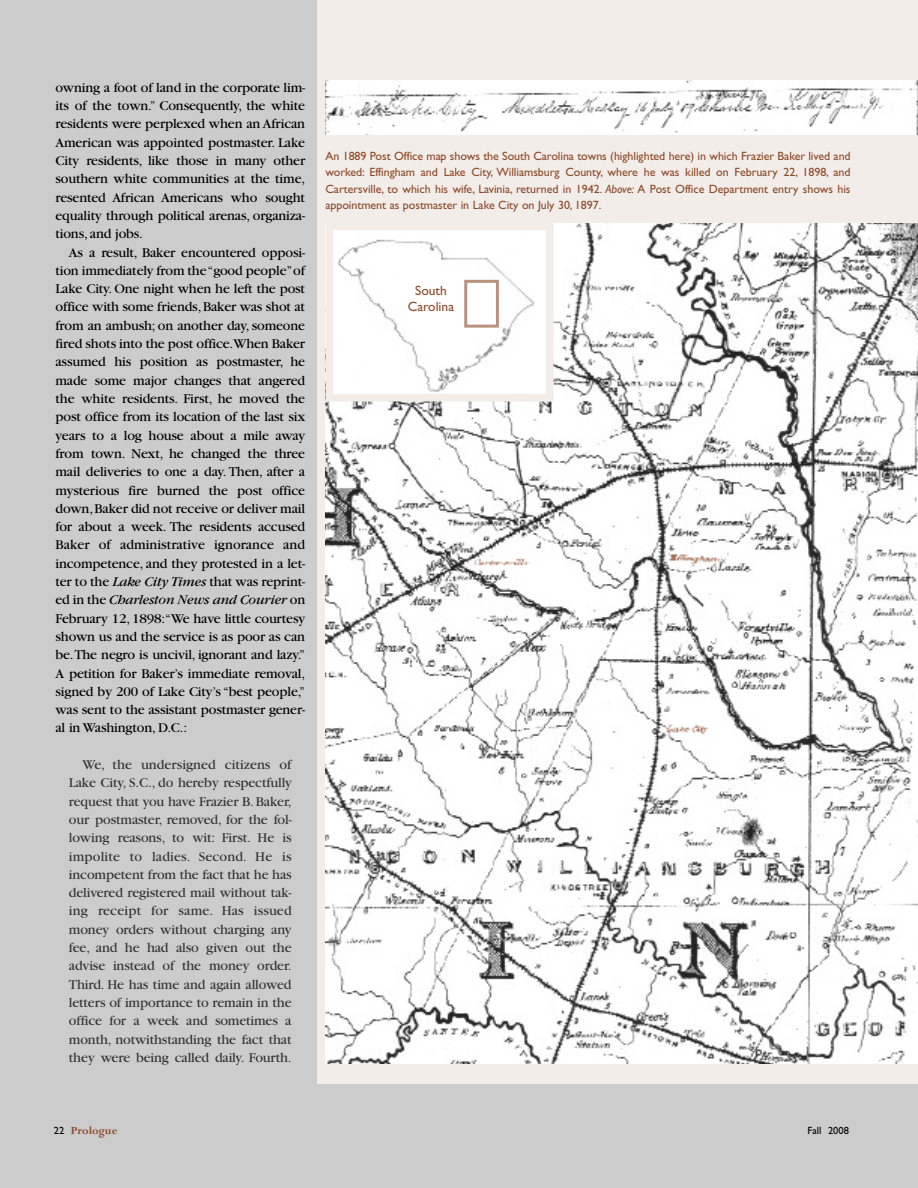
<style>
.page{position:relative;width:918px;height:1188px;background:#ccc}
.page>*{position:absolute;margin:0;border:0;box-sizing:border-box;transform-origin:0 0}
.t1{font:14.1px/18.3px "Garamond";letter-spacing:-.01em;color:#000;text-align:justify}
.t2{font:14.1px/18.3px "Garamond";letter-spacing:-.01em;color:#333;text-align:justify}
.t3{font:13.5px/16.2px "Gill Sans";color:#8b4928;text-align:center}
.t4{font:12px/16.5px "Gill Sans";letter-spacing:-.005em;color:#8b4928;text-align:justify}
.t5{font:700 12px "Perpetua";color:#8b4928}
.t6{font:10.5px "Gill Sans";color:#000}
.s1{font-style:italic}
.s2{font-family:"Gill Sans";font-weight:400;font-size:10.5px;color:#000}
</style>
<div class="page">
<div style="left:317px;top:0;width:601px;height:1083px;background:#f3ede9"></div>
<img style="left:326px;top:80px;width:592px;height:54px">
<img style="left:326px;top:223px;width:592px;height:841px">
<img style="left:472px;top:558px;width:61px;height:11px">
<img style="left:666px;top:723px;width:45px;height:11px">
<img style="left:668px;top:552px;width:52px;height:13px">
<div style="left:329px;top:226px;width:221px;height:172px;background:#fff"></div>
<img style="left:337px;top:239px;width:198px;height:153px">
<div style="left:326px;top:223px;width:228px;height:178px;border:8px solid #f3ede9"></div>
<div style="left:466px;top:281px;width:31px;height:45px;background:#fff"></div>
<div style="left:464px;top:280px;width:35px;height:48px;border:3px solid #b9927e"></div>
<p class="t1" style="left:56px;top:80px;width:251px">owning a foot of land in the corporate lim&shy;its of the town.” Consequently, the white residents were perplexed when an African American was appointed postmaster. Lake City residents, like those in many other southern white communities at the time, resented African Americans who sought equality through political arenas, organiza&shy;tions, and jobs.</p>
<p class="t1" style="left:55px;top:244px;width:251px;text-indent:14px">As a result, Baker encountered opposi&shy;tion immediately from the “good people”of Lake City. One night when he left the post office with some friends,Baker was shot at from an ambush; on another day, someone fired shots into the post office.When Baker assumed his position as postmaster, he made some major changes that angered the white residents. First, he moved the post office from its location of the last six years to a log house about a mile away from town. Next, he changed the three mail deliveries to one a day. Then, after a mysterious fire burned the post office down,Baker did not receive or deliver mail for about a week. The residents accused Baker of administrative ignorance and incompetence, and they protested in a let&shy;ter to the <span class="s1">Lake City Times</span> that was reprint&shy;ed in the <span class="s1">Charleston News and Courier</span> on February 12, 1898:“We have little courtesy shown us and the service is as poor as can be.The negro is uncivil, ignorant and lazy.” A petition for Baker’s immediate removal, signed by 200 of Lake City’s “best people,” was sent to the assistant postmaster gener&shy;al in Washington, D.C.:</p>
<p class="t2" style="left:69px;top:757px;width:224px;text-indent:14px">We, the undersigned citizens of Lake City, S.C., do hereby respectfully request that you have Frazier B. Baker, our postmaster, removed, for the fol&shy;lowing reasons, to wit: First. He is impolite to ladies. Second. He is incompetent from the fact that he has delivered registered mail without tak&shy;ing receipt for same. Has issued money orders without charging any fee, and he had also given out the advise instead of the money order.<br>Third. He has time and again allowed letters of importance to remain in the office for a week and sometimes a month, notwithstanding the fact that they were being called daily. Fourth.</p>
<p class="t4" style="left:326px;top:149px;width:527px">An 1889 Post Office map shows the South Carolina towns (highlighted here) in which Frazier Baker lived and worked: Effingham and Lake City, Williamsburg County, where he was killed on February 22, 1898, and Cartersville, to which his wife, Lavinia, returned in 1942. <span class="s1">Above:</span> A Post Office Department entry shows his appointment as postmaster in Lake City on July 30, 1897.</p>
<p class="t3" style="left:408px;top:284px;width:48px">South<br>Carolina</p>
<p class="t5" style="left:54px;top:1126px;width:65px"><span class="s2">22</span> Prologue</p>
<p class="t6" style="left:808px;top:1127px;width:43px">Fall 2008</p>
</div>
